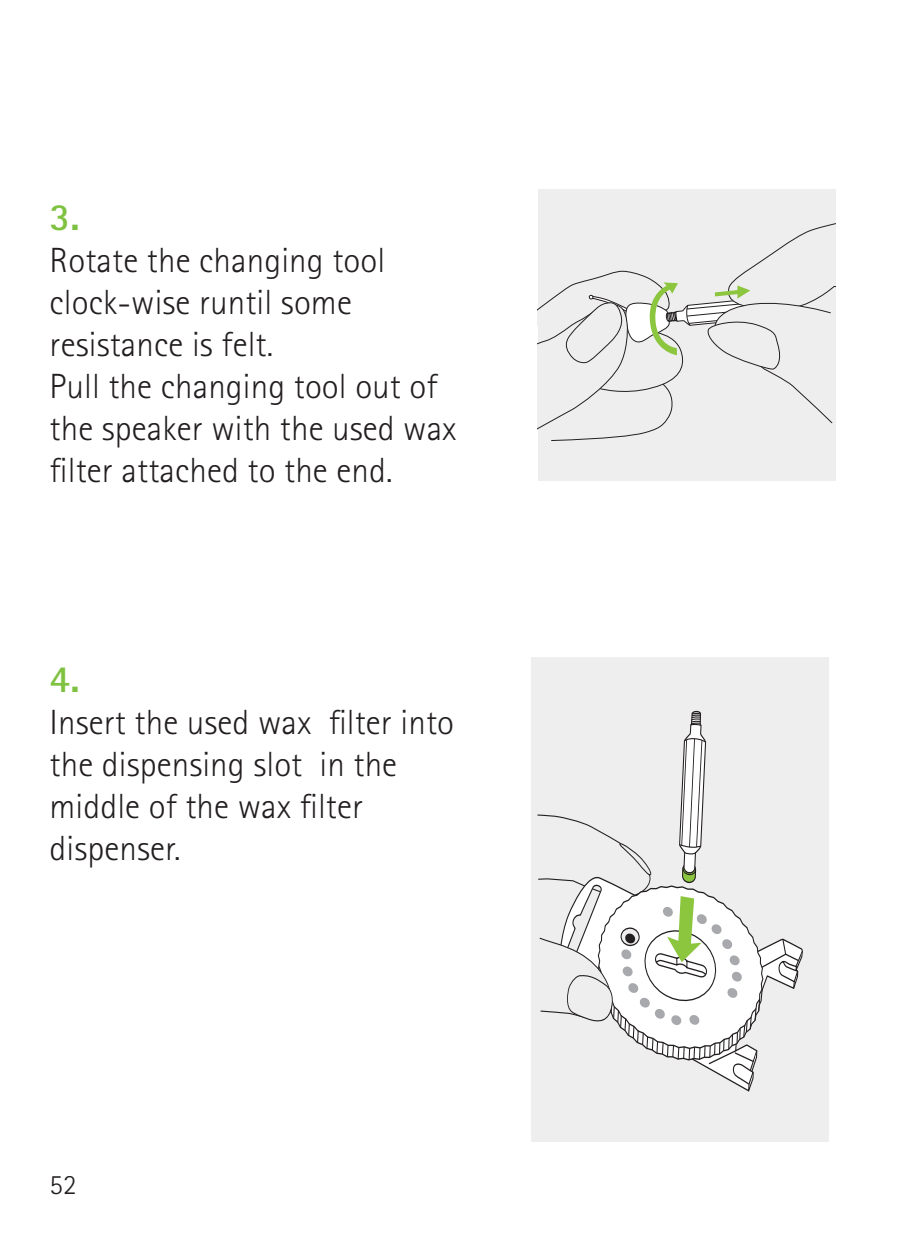
<style>
.page{position:relative;width:913px;height:1241px;background:#fff}
.page>*{position:absolute;margin:0;border:0;box-sizing:border-box;transform-origin:0 0}
.t1{font:700 38.5px "Rotis Sans Serif Pro";color:#7fc241}
.t2{font:300 35px/42px "Rotis Sans Serif Pro";letter-spacing:.005em;color:#231f20}
.t3{font:300 28px "Rotis Sans Serif Pro";color:#231f20}
</style>
<div class="page">
<div style="left:538px;top:189px;width:297px;height:291px;background:#eeeeef"></div>
<svg style="left:538px;top:223px;width:297px;height:218px"></svg>
<div style="left:531px;top:656px;width:298px;height:485px;background:#eeeeef"></div>
<svg style="left:537px;top:710px;width:266px;height:382px"></svg>
<p class="t1" style="left:50px;top:192px;width:32px">3.</p>
<p class="t2" style="left:50px;top:239px;width:408px">Rotate the changing tool clock-wise runtil some resistance is felt.<br>Pull the changing tool out of the speaker with the used wax filter attached to the end.</p>
<p class="t1" style="left:50px;top:654px;width:32px">4.</p>
<p class="t2" style="left:50px;top:701px;width:406px">Insert the used wax filter into the dispensing slot in the middle of the wax filter dispenser.</p>
<p class="t3" style="left:50px;top:1168px;width:28px">52</p>
</div>
